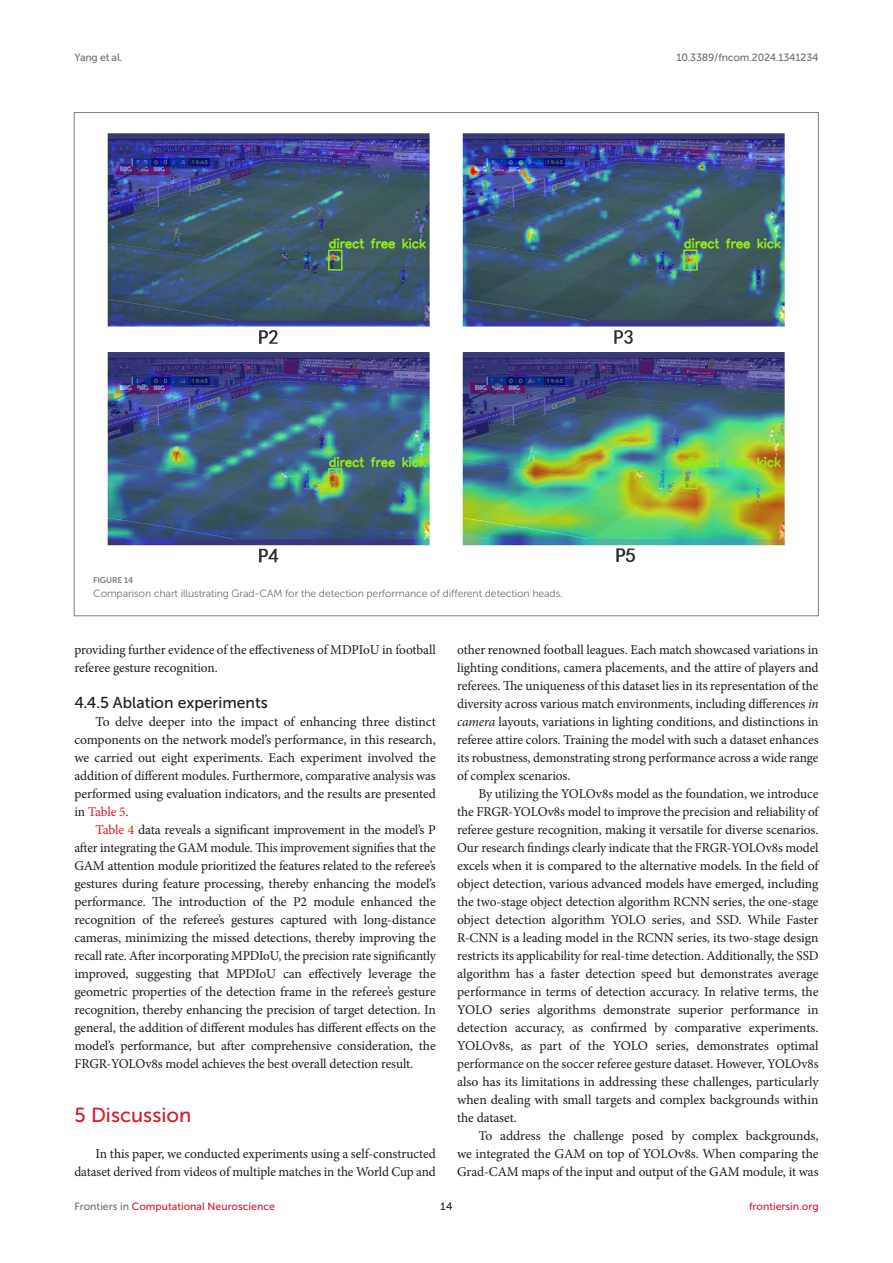
<style>
.page{position:relative;width:893px;height:1263px;background:#fff}
.page>*{position:absolute;margin:0;border:0;box-sizing:border-box;transform-origin:0 0}
.HEAD_1{font:20.25px "Museo Sans 500";color:#d51a2c}
.HEAD_3{font:15.75px "Museo Sans 500";color:#1b1c1b}
.TEXT{font:13.5px/18px "Minion Pro";letter-spacing:-.01em;color:#1b1c1b;text-align:justify}
.TEXT_FLUSH{font:13.5px/18px "Minion Pro";letter-spacing:-.005em;color:#1b1c1b;text-align:justify}
.FIG_LEG{font:10.5px "Museo Sans 300";letter-spacing:-.01em;color:#706f70}
.t1{font:10.5px "Museo Sans 500";color:#d51a2c}
.t2{font:10.5px "Museo Sans 500";letter-spacing:-.015em;color:#706f70}
.t3{font:10.5px "Museo Sans 500";color:#1b1c1b}
.FIG_HD{font:8.25px "Museo Sans 700";letter-spacing:-.01em;color:#7e7f7f}
.s1{color:#d51a2c}
.s2{font-style:italic}
.s3{color:#706f70}
</style>
<div class="page">
<img style="left:107px;top:133px;width:679px;height:430px">
<p class="t2" style="left:74px;top:51px;width:49px">Yang et al.</p>
<p class="t2" style="left:676px;top:51px;width:144px">10.3389/fncom.2024.1341234</p>
<p class="FIG_HD" style="left:93px;top:576px;width:41px">FIGURE 14</p>
<p class="FIG_LEG" style="left:93px;top:588px;width:471px">Comparison chart illustrating Grad-CAM for the detection performance of different detection heads.</p>
<p class="TEXT_FLUSH" style="left:74px;top:641px;width:363px">providing further evidence of the effectiveness of MDPIoU in football referee gesture recognition.</p>
<p class="HEAD_3" style="left:74px;top:694px;width:195px">4.4.5 Ablation experiments</p>
<p class="TEXT_FLUSH" style="left:74px;top:713px;width:363px;text-indent:21px">To delve deeper into the impact of enhancing three distinct components on the network model’s performance, in this research, we carried out eight experiments. Each experiment involved the addition of different modules. Furthermore, comparative analysis was performed using evaluation indicators, and the results are presented in <span class="s1">Table 5</span>.</p>
<p class="TEXT" style="left:74px;top:821px;width:363px;text-indent:21px"><span class="s1">Table 4</span> data reveals a significant improvement in the model’s P after integrating the GAM module. This improvement signifies that the GAM attention module prioritized the features related to the referee’s gestures during feature processing, thereby enhancing the model’s performance. The introduction of the P2 module enhanced the recognition of the referee’s gestures captured with long-distance cameras, minimizing the missed detections, thereby improving the recall rate. After incorporating MPDIoU, the precision rate significantly improved, suggesting that MPDIoU can effectively leverage the geometric properties of the detection frame in the referee’s gesture recognition, thereby enhancing the precision of target detection. In general, the addition of different modules has different effects on the model’s performance, but after comprehensive consideration, the FRGR-YOLOv8s model achieves the best overall detection result.</p>
<p class="HEAD_1" style="left:74px;top:1104px;width:118px">5 Discussion</p>
<p class="TEXT_FLUSH" style="left:74px;top:1145px;width:363px;text-align:right">In this paper, we conducted experiments using a self-constructed dataset derived from videos of multiple matches in the World Cup and</p>
<p class="TEXT_FLUSH" style="left:457px;top:641px;width:363px">other renowned football leagues. Each match showcased variations in lighting conditions, camera placements, and the attire of players and referees. The uniqueness of this dataset lies in its representation of the diversity across various match environments, including differences <span class="s2">in camera</span> layouts, variations in lighting conditions, and distinctions in referee attire colors. Training the model with such a dataset enhances its robustness, demonstrating strong performance across a wide range of complex scenarios.</p>
<p class="TEXT" style="left:457px;top:785px;width:363px;text-indent:21px">By utilizing the YOLOv8s model as the foundation, we introduce the FRGR-YOLOv8s model to improve the precision and reliability of referee gesture recognition, making it versatile for diverse scenarios.<br>Our research findings clearly indicate that the FRGR-YOLOv8s model excels when it is compared to the alternative models. In the field of object detection, various advanced models have emerged, including the two-stage object detection algorithm RCNN series, the one-stage object detection algorithm YOLO series, and SSD. While Faster R-CNN is a leading model in the RCNN series, its two-stage design restricts its applicability for real-time detection. Additionally, the SSD algorithm has a faster detection speed but demonstrates average performance in terms of detection accuracy. In relative terms, the YOLO series algorithms demonstrate superior performance in detection accuracy, as confirmed by comparative experiments.<br>YOLOv8s, as part of the YOLO series, demonstrates optimal performance on the soccer referee gesture dataset. However, YOLOv8s also has its limitations in addressing these challenges, particularly when dealing with small targets and complex backgrounds within the dataset.</p>
<p class="TEXT" style="left:457px;top:1127px;width:363px;text-indent:21px">To address the challenge posed by complex backgrounds, we integrated the GAM on top of YOLOv8s. When comparing the Grad-CAM maps of the input and output of the GAM module, it was</p>
<p class="t1" style="left:74px;top:1200px;width:202px"><span class="s3">Frontiers in</span> Computational Neuroscience</p>
<p class="t3" style="left:441px;top:1200px;width:13px">14</p>
<p class="t1" style="left:749px;top:1200px;width:71px">frontiersin.org</p>
</div>
